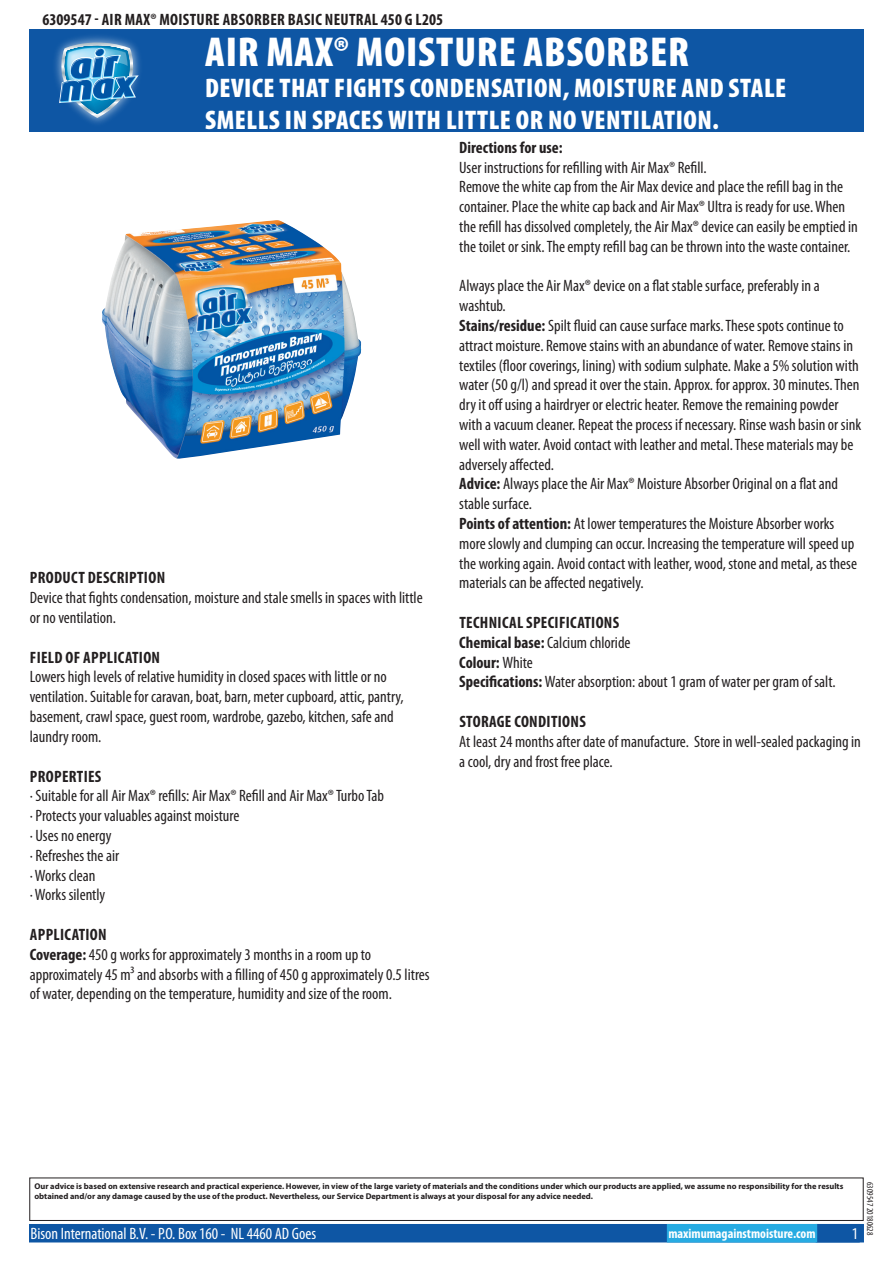
<style>
.page{position:relative;width:893px;height:1263px;background:#fff}
.page>*{position:absolute;margin:0;border:0;box-sizing:border-box;transform-origin:0 0}
.t1{font:900 condensed 42px "Myriad Pro";letter-spacing:.02em;color:#fff}
.t2{font:900 condensed 27px/32.4px "Myriad Pro";letter-spacing:.02em;color:#fff}
.t3{font:condensed 16.5px/19.8px "Myriad Pro";color:#231f20}
.t4{font:700 condensed 16.5px "Myriad Pro";letter-spacing:.02em;color:#231f20}
.t5{font:condensed 16.5px "Myriad Pro";color:#fff}
.t6{font:700 condensed 13.5px "Myriad Pro";color:#fff}
.t7{font:condensed 9px "Myriad Pro";color:#231f20}
.t8{font:700 8.4px/10.1px "Myriad Pro";color:#231f20}
.s1{font-weight:700}
</style>
<div class="page">
<div style="left:30px;top:1225px;width:833px;height:17px;background:#0e56a4"></div>
<div style="left:29px;top:1224px;width:835px;height:18px;border:2px solid #0e56a4"></div>
<div style="left:816px;top:1224px;width:44px;height:18px;border:2px solid #0e56a4"></div>
<div style="left:668px;top:1225px;width:148px;height:17px;background:#27abe2"></div>
<div style="left:667px;top:1224px;width:150px;height:18px;border:2px solid #27abe2"></div>
<div style="left:29px;top:1177px;width:835px;height:44px;border:1px solid #231f20"></div>
<div style="left:30px;top:30px;width:834px;height:102px;background:#0e56a4"></div>
<img style="left:55px;top:36px;width:76px;height:88px">
<svg style="left:58px;top:43px;width:82px;height:75px"></svg>
<img style="left:102px;top:220px;width:259px;height:239px">
<p class="t4" style="left:43px;top:9px;width:402px">6309547 - Air Max® Moisture Absorber Basic Neutral 450 g L205</p>
<h1 class="t1" style="left:205px;top:25px;width:485px">AIR MAX® MOISTURE ABSORBER</h1>
<h2 class="t2" style="left:205px;top:71px;width:583px">DEVICE THAT FIGHTS CONDENSATION, MOISTURE AND STALE<br>SMELLS IN SPACES WITH LITTLE OR NO VENTILATION.</h2>
<p class="t4" style="left:30px;top:568px;width:135px">Product description</p>
<p class="t3" style="left:30px;top:588px;width:394px">Device that fights condensation, moisture and stale smells in spaces with little or no ventilation.</p>
<p class="t4" style="left:30px;top:647px;width:130px">Field of application</p>
<p class="t3" style="left:30px;top:667px;width:376px">Lowers high levels of relative humidity in closed spaces with little or no ventilation. Suitable for caravan, boat, barn, meter cupboard, attic, pantry, basement, crawl space, guest room, wardrobe, gazebo, kitchen, safe and laundry room.</p>
<p class="t4" style="left:30px;top:766px;width:73px">Properties</p>
<p class="t3" style="left:30px;top:786px;width:356px">· Suitable for all Air Max® refills: Air Max® Refill and Air Max® Turbo Tab · Protects your valuables against moisture<br>· Uses no energy<br>· Refreshes the air<br>· Works clean<br>· Works silently</p>
<p class="t3" style="left:30px;top:924px;width:401px"><span class="s1">Application<br>Coverage:</span> 450 g works for approximately 3 months in a room up to approximately 45 m³ and absorbs with a filling of 450 g approximately 0.5 litres of water, depending on the temperature, humidity and size of the room.</p>
<p class="t4" style="left:459px;top:137px;width:105px">Directions for use:</p>
<p class="t3" style="left:459px;top:157px;width:400px">User instructions for refilling with Air Max® Refill.<br>Remove the white cap from the Air Max device and place the refill bag in the container. Place the white cap back and Air Max® Ultra is ready for use. When the refill has dissolved completely, the Air Max® device can easily be emptied in the toilet or sink. The empty refill bag can be thrown into the waste container.</p>
<p class="t3" style="left:459px;top:276px;width:404px">Always place the Air Max® device on a flat stable surface, preferably in a washtub.<br><span class="s1">Stains/residue:</span> Spilt fluid can cause surface marks. These spots continue to attract moisture. Remove stains with an abundance of water. Remove stains in textiles (floor coverings, lining) with sodium sulphate. Make a 5% solution with water (50 g/l) and spread it over the stain. Approx. for approx. 30 minutes. Then dry it off using a hairdryer or electric heater. Remove the remaining powder with a vacuum cleaner. Repeat the process if necessary. Rinse wash basin or sink well with water. Avoid contact with leather and metal. These materials may be adversely affected.<br><span class="s1">Advice:</span> Always place the Air Max® Moisture Absorber Original on a flat and stable surface.<br><span class="s1">Points of attention:</span> At lower temperatures the Moisture Absorber works more slowly and clumping can occur. Increasing the temperature will speed up the working again. Avoid contact with leather, wood, stone and metal, as these materials can be affected negatively.</p>
<p class="t3" style="left:459px;top:612px;width:378px"><span class="s1">Technical specifications<br>Chemical base:</span> Calcium chloride<br><span class="s1">Colour:</span> White<br><span class="s1">Specifications:</span> Water absorption: about 1 gram of water per gram of salt.</p>
<p class="t4" style="left:459px;top:711px;width:128px">Storage conditions</p>
<p class="t3" style="left:459px;top:731px;width:403px">At least 24 months after date of manufacture. Store in well-sealed packaging in a cool, dry and frost free place.</p>
<p class="t8" style="left:34px;top:1181px;width:810px">Our advice is based on extensive research and practical experience. However, in view of the large variety of materials and the conditions under which our products are applied, we assume no responsibility for the results obtained and/or any damage caused by the use of the product. Nevertheless, our Service Department is always at your disposal for any advice needed.</p>
<p class="t5" style="left:31px;top:1224px;width:287px">Bison International B.V. - P.O. Box 160 - NL 4460 AD Goes</p>
<p class="t6" style="left:668px;top:1225px;width:149px">maximumagainstmoisture.com</p>
<p class="t5" style="left:852px;top:1224px;width:8px">1</p>
<p class="t7" style="left:875px;top:1182px;width:55px;rotate:90deg">6309547 20180628</p>
</div>
